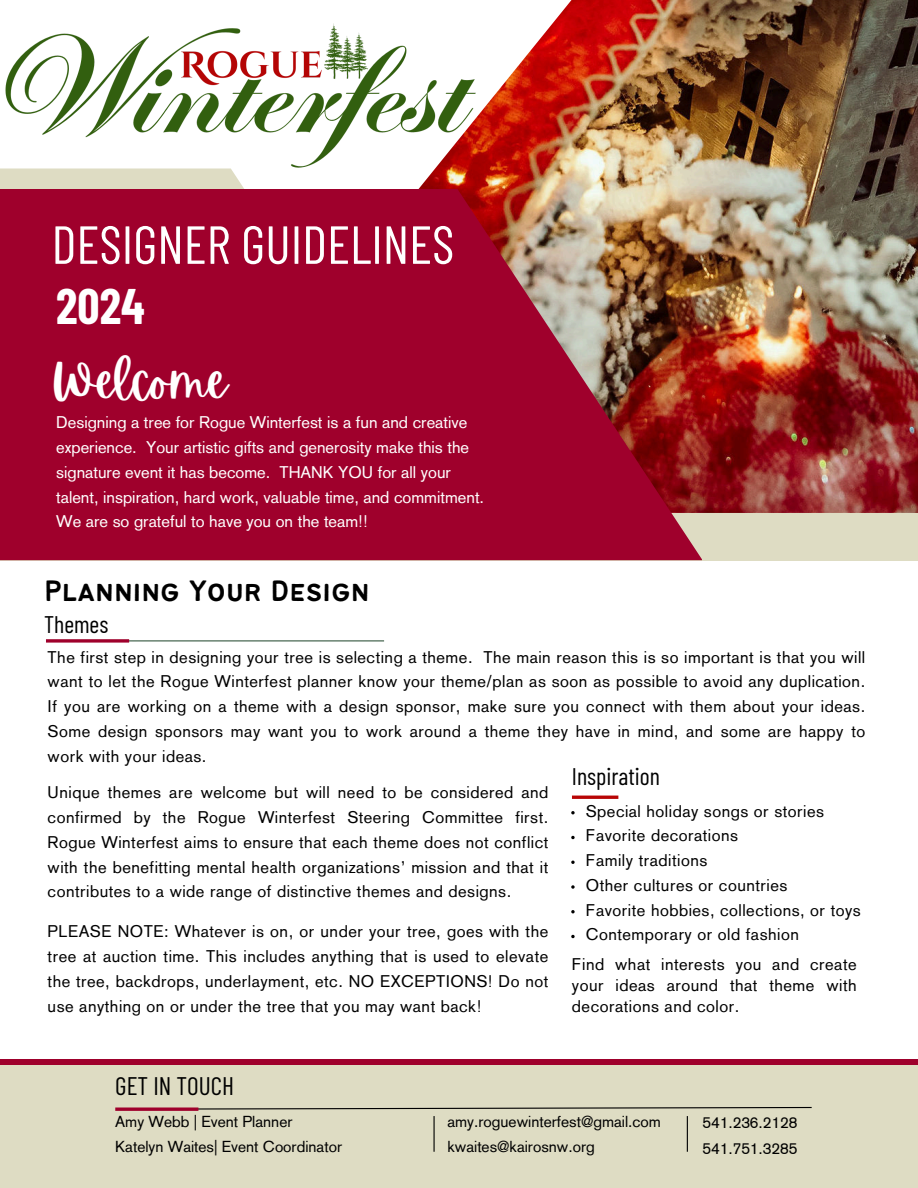
<style>
.page{position:relative;width:918px;height:1188px;background:#fff}
.page>*{position:absolute;margin:0;border:0;box-sizing:border-box;transform-origin:0 0}
.t1{font:53.55px "Barlow Condensed";color:#fff}
.t2{font:49.95px "Apricots";color:#fff}
.t3{font:700 48.75px "Barlow Condensed";color:#fff}
.t4{font:32.4px "Bantayog";color:#000}
.t5{font:25.35px "Barlow Condensed";color:#000}
.t6{font:24px "Barlow Condensed";color:#000}
.t7{font:16.5px/24.8px "Akzidenz Grotesk";letter-spacing:.03em;color:#000;text-align:justify}
.t8{font:16.5px/24.8px "Akzidenz Grotesk";color:#fff}
.t9{font:15.45px "Akzidenz Grotesk";color:#000}
</style>
<div class="page">
<img style="left:418px;top:0;width:500px;height:513px">
<div style="left:0;top:172px;width:244px;height:17px;background:#dedcc3"></div>
<div style="left:0;top:513px;width:918px;height:47px;background:#dedcc3"></div>
<svg style="left:0;top:189px;width:702px;height:371px;background:#9e1132"></svg>
<div style="left:0;top:1061px;width:918px;height:127px;background:#dedcc3"></div>
<div style="left:0;top:1059px;width:918px;height:6px;background:#9f002c"></div>
<hr style="left:48px;top:640px;width:336px;height:1px;background:#355840">
<svg style="left:46px;top:639px;width:83px;height:4px"></svg>
<hr style="left:572px;top:796px;width:46px;height:3px;background:#b80505">
<svg style="left:116px;top:1106px;width:696px;height:4px"></svg>
<hr style="left:115px;top:1108px;width:83px;height:3px;background:#9f002c">
<hr style="left:434px;top:1116px;width:1px;height:36px;background:#000">
<hr style="left:687px;top:1116px;width:1px;height:36px;background:#000">
<img style="left:0;top:16px;width:489px;height:156px">
<svg style="left:571px;top:811px;width:4px;height:3px"></svg>
<svg style="left:571px;top:836px;width:4px;height:3px"></svg>
<svg style="left:571px;top:861px;width:4px;height:3px"></svg>
<svg style="left:571px;top:885px;width:4px;height:4px"></svg>
<svg style="left:571px;top:910px;width:4px;height:3px"></svg>
<svg style="left:571px;top:935px;width:4px;height:3px"></svg>
<h4 class="t1" style="left:52px;top:210px;width:404px">DESIGNER GUIDELINES</h4>
<h6 class="t3" style="left:56px;top:275px;width:90px">2024</h6>
<p class="t2" style="left:52px;top:353px;width:177px">Welcome</p>
<p class="t8" style="left:56px;top:412px;width:429px">Designing a tree for Rogue Winterfest is a fun and creative experience. Your artistic gifts and generosity make this the signature event it has become. THANK YOU for all your talent, inspiration, hard work, valuable time, and commitment.<br>We are so grateful to have you on the team!!</p>
<p class="t4" style="left:44px;top:578px;width:327px">Planning Your Design</p>
<p class="t6" style="left:44px;top:609px;width:66px">Themes</p>
<h6 class="t7" style="left:48px;top:646px;width:819px">The first step in designing your tree is selecting a theme. The main reason this is so important is that you will want to let the Rogue Winterfest planner know your theme/plan as soon as possible to avoid any duplication.<br>If you are working on a theme with a design sponsor, make sure you connect with them about your ideas.<br>Some design sponsors may want you to work around a theme they have in mind, and some are happy to work with your ideas.</h6>
<p class="t6" style="left:572px;top:761px;width:90px">Inspiration</p>
<p class="t7" style="left:586px;top:800px;width:240px">Special holiday songs or stories</p>
<p class="t7" style="left:586px;top:825px;width:154px">Favorite decorations</p>
<p class="t7" style="left:586px;top:850px;width:123px">Family traditions</p>
<p class="t7" style="left:586px;top:875px;width:203px">Other cultures or countries</p>
<p class="t7" style="left:586px;top:899px;width:277px">Favorite hobbies, collections, or toys</p>
<p class="t7" style="left:586px;top:924px;width:215px">Contemporary or old fashion</p>
<p class="t7" style="left:48px;top:782px;width:502px">Unique themes are welcome but will need to be considered and confirmed by the Rogue Winterfest Steering Committee first.<br>Rogue Winterfest aims to ensure that each theme does not conflict with the benefitting mental health organizations’ mission and that it contributes to a wide range of distinctive themes and designs.</p>
<p class="t7" style="left:48px;top:921px;width:502px">PLEASE NOTE: Whatever is on, or under your tree, goes with the tree at auction time. This includes anything that is used to elevate the tree, backdrops, underlayment, etc. NO EXCEPTIONS! Do not use anything on or under the tree that you may want back!</p>
<p class="t7" style="left:572px;top:955px;width:286px;line-height:21.3px">Find what interests you and create your ideas around that theme with decorations and color.</p>
<p class="t5" style="left:115px;top:1070px;width:120px">GET IN TOUCH</p>
<h3 class="t9" style="left:115px;top:1116px;width:179px">Amy Webb | Event Planner</h3>
<h2 class="t9" style="left:115px;top:1141px;width:228px">Katelyn Waites| Event Coordinator</h2>
<p class="t9" style="left:447px;top:1116px;width:215px">amy.roguewinterfest@gmail.com</p>
<h5 class="t9" style="left:447px;top:1141px;width:149px">kwaites@kairosnw.org</h5>
<p class="t9" style="left:703px;top:1117px;width:96px">541.236.2128</p>
<p class="t9" style="left:703px;top:1143px;width:96px">541.751.3285</p>
</div>
